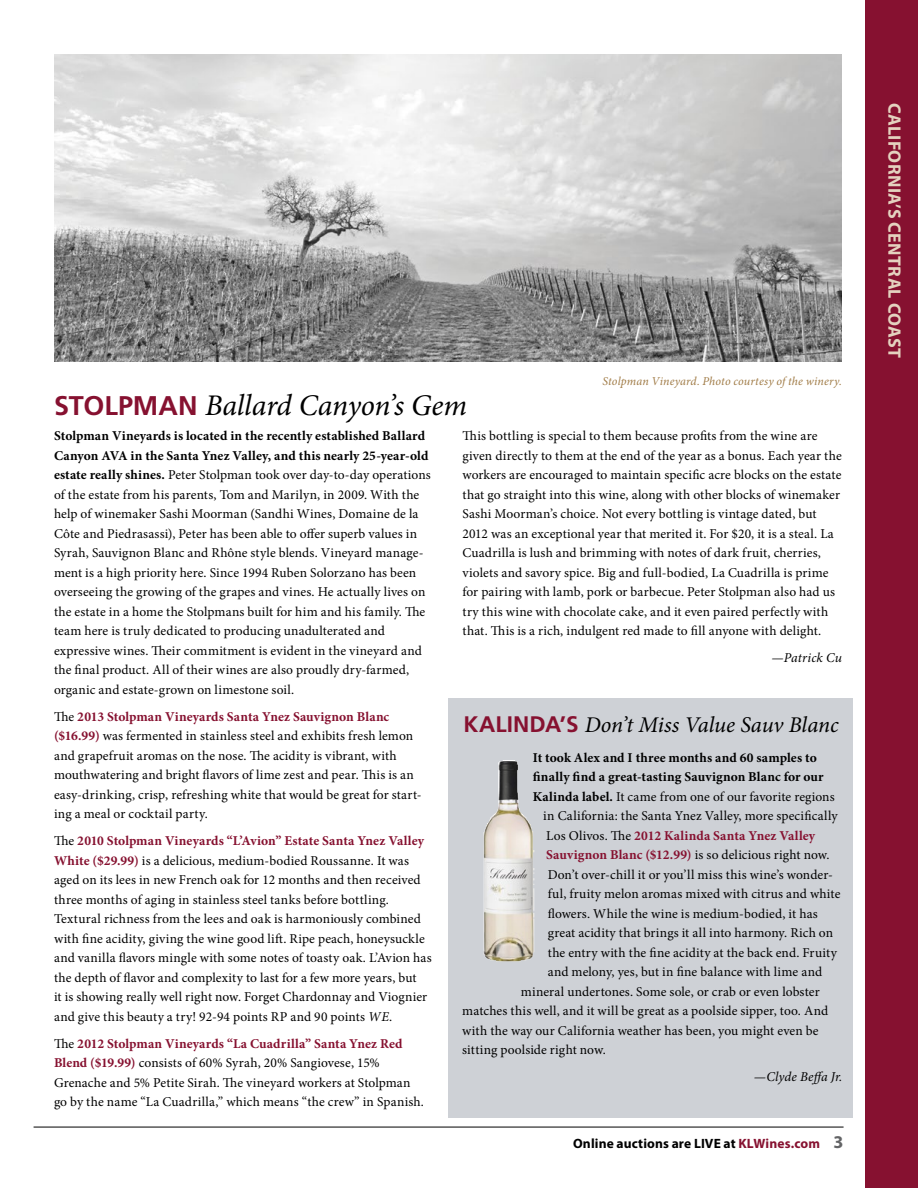
<style>
.page{position:relative;width:918px;height:1188px;background:#fff}
.page>*{position:absolute;margin:0;border:0;box-sizing:border-box;transform-origin:0 0}
.Column_Title_Red_Bol{font:italic 30px "Minion Pro";letter-spacing:-.005em;color:#000}
.Column_Title_Red_Bol-2{font:italic 22.5px "Minion Pro";letter-spacing:-.005em;color:#000}
.Section_Header{font:700 18px "Myriad Pro";letter-spacing:.015em;color:#e4d2bf}
.Body_Copy{font:13.5px/19.5px "Minion Pro";letter-spacing:.01em;color:#000}
.Body_Copy-2{font:700 13.5px "Minion Pro";letter-spacing:.005em;color:#000}
.Body_Copy-3{font:700 13.5px "Minion Pro";letter-spacing:.015em;color:#861130}
.Section_Header-2{font:700 13.5px "Myriad Pro";letter-spacing:.01em;color:#000}
.Byline{font:italic 13.5px "Minion Pro";letter-spacing:.01em;color:#000}
.Image_Caption{font:italic 12px "Minion Pro";letter-spacing:.01em;color:#a07b46}
.s1{font-family:"Frutiger LT Std";font-weight:700;font-style:normal;font-size:27px;color:#861130}
.s2{font-weight:700}
.s3{font-weight:700;color:#861130}
.s4{font-style:italic}
.s5{font-family:"Frutiger LT Std";font-weight:700;font-style:normal;color:#861130}
.s6{font-weight:400;color:#000}
.s7{color:#861130}
.s8{font-size:18px;color:#636466}
</style>
<div class="page">
<div style="left:865px;top:0;width:53px;height:1188px;background:#861130"></div>
<hr style="left:34px;top:1127px;width:810px;height:1px;background:#000">
<img style="left:54px;top:55px;width:788px;height:307px">
<div style="left:448px;top:698px;width:404px;height:419px;background:#ced1d6"></div>
<img style="left:484px;top:760px;width:50px;height:201px">
<p class="Column_Title_Red_Bol" style="left:54px;top:385px;width:415px"><span class="s1">STOLPMAN</span> Ballard Canyon’s Gem</p>
<p class="Image_Caption" style="left:602px;top:373px;width:241px">Stolpman Vineyard. Photo courtesy of the winery.</p>
<p class="Body_Copy" style="left:54px;top:426px;width:378px"><span class="s2">Stolpman Vineyards is located in the recently established Ballard Canyon AVA in the Santa Ynez Valley, and this nearly 25-year-old estate really shines.</span> Peter Stolpman took over day-to-day operations of the estate from his parents, Tom and Marilyn, in 2009. With the help of winemaker Sashi Moorman (Sandhi Wines, Domaine de la Côte and Piedrasassi), Peter has been able to offer superb values in Syrah, Sauvignon Blanc and Rhône style blends. Vineyard manage&shy;ment is a high priority here. Since 1994 Ruben Solorzano has been overseeing the growing of the grapes and vines. He actually lives on the estate in a home the Stolpmans built for him and his family. The team here is truly dedicated to producing unadulterated and expressive wines. Their commitment is evident in the vineyard and the final product. All of their wines are also proudly dry-farmed, organic and estate-grown on limestone soil.</p>
<p class="Body_Copy" style="left:54px;top:707px;width:369px">The <span class="s3">2013 Stolpman Vineyards Santa Ynez Sauvignon Blanc ($16.99)</span> was fermented in stainless steel and exhibits fresh lemon and grapefruit aromas on the nose. The acidity is vibrant, with mouthwatering and bright flavors of lime zest and pear. This is an easy-drinking, crisp, refreshing white that would be great for start&shy;ing a meal or cocktail party.</p>
<p class="Body_Copy" style="left:54px;top:831px;width:379px">The <span class="s3">2010 Stolpman Vineyards “L’Avion” Estate Santa Ynez Valley White ($29.99)</span> is a delicious, medium-bodied Roussanne. It was aged on its lees in new French oak for 12 months and then received three months of aging in stainless steel tanks before bottling.<br>Textural richness from the lees and oak is harmoniously combined with fine acidity, giving the wine good lift. Ripe peach, honeysuckle and vanilla flavors mingle with some notes of toasty oak. L’Avion has the depth of flavor and complexity to last for a few more years, but<br>it is showing really well right now. Forget Chardonnay and Viognier and give this beauty a try! 92-94 points RP and 90 points <span class="s4">WE</span>.</p>
<p class="Body_Copy" style="left:54px;top:1034px;width:371px">The <span class="s3">2012 Stolpman Vineyards “La Cuadrilla” Santa Ynez Red Blend ($19.99)</span> consists of 60% Syrah, 20% Sangiovese, 15% Grenache and 5% Petite Sirah. The vineyard workers at Stolpman go by the name “La Cuadrilla,” which means “the crew” in Spanish.</p>
<p class="Body_Copy" style="left:463px;top:426px;width:381px">This bottling is special to them because profits from the wine are given directly to them at the end of the year as a bonus. Each year the workers are encouraged to maintain specific acre blocks on the estate that go straight into this wine, along with other blocks of winemaker Sashi Moorman’s choice. Not every bottling is vintage dated, but 2012 was an exceptional year that merited it. For $20, it is a steal. La Cuadrilla is lush and brimming with notes of dark fruit, cherries, violets and savory spice. Big and full-bodied, La Cuadrilla is prime for pairing with lamb, pork or barbecue. Peter Stolpman also had us try this wine with chocolate cake, and it even paired perfectly with that. This is a rich, indulgent red made to fill anyone with delight.</p>
<p class="Byline" style="left:772px;top:649px;width:72px">—Patrick Cu</p>
<p class="Column_Title_Red_Bol-2" style="left:463px;top:709px;width:377px"><span class="s5">KALINDA’S</span> Don’t Miss Value Sauv Blanc</p>
<p class="Body_Copy-2" style="left:533px;top:748px;width:285px">It took Alex and I three months and 60 samples to</p>
<p class="Body_Copy-2" style="left:533px;top:768px;width:292px">finally find a great-tasting Sauvignon Blanc for our</p>
<p class="Body_Copy" style="left:533px;top:787px;width:304px"><span class="s2">Kalinda label.</span> It came from one of our favorite regions</p>
<p class="Body_Copy" style="left:543px;top:806px;width:296px">in California: the Santa Ynez Valley, more specifically</p>
<p class="Body_Copy-3" style="left:546px;top:826px;width:270px"><span class="s6">Los Olivos. The</span> 2012 Kalinda Santa Ynez Valley</p>
<p class="Body_Copy-3" style="left:546px;top:846px;width:285px">Sauvignon Blanc ($12.99) <span class="s6">is so delicious right now.</span></p>
<p class="Body_Copy" style="left:548px;top:865px;width:287px">Don’t over-chill it or you’ll miss this wine’s wonder-</p>
<p class="Body_Copy" style="left:548px;top:884px;width:294px">ful, fruity melon aromas mixed with citrus and white</p>
<p class="Body_Copy" style="left:548px;top:904px;width:272px">flowers. While the wine is medium-bodied, it has</p>
<p class="Body_Copy" style="left:548px;top:923px;width:287px">great acidity that brings it all into harmony. Rich on</p>
<p class="Body_Copy" style="left:548px;top:943px;width:291px">the entry with the fine acidity at the back end. Fruity</p>
<p class="Body_Copy" style="left:548px;top:962px;width:276px">and melony, yes, but in fine balance with lime and</p>
<p class="Body_Copy" style="left:521px;top:982px;width:300px">mineral undertones. Some sole, or crab or even lobster</p>
<p class="Body_Copy" style="left:462px;top:1001px;width:367px">matches this well, and it will be great as a poolside sipper, too. And</p>
<p class="Body_Copy" style="left:462px;top:1021px;width:358px">with the way our California weather has been, you might even be</p>
<p class="Body_Copy" style="left:462px;top:1040px;width:145px">sitting poolside right now.</p>
<p class="Byline" style="left:754px;top:1068px;width:90px">—Clyde Beffa Jr.</p>
<p class="Section_Header-2" style="left:573px;top:1134px;width:272px">Online auctions are LIVE at <span class="s7">KLWines.com</span> <span class="s8">3</span></p>
<p class="Section_Header" style="left:906px;top:103px;width:257px;rotate:90deg">CALIFORNIA’S CENTRAL COAST</p>
</div>
